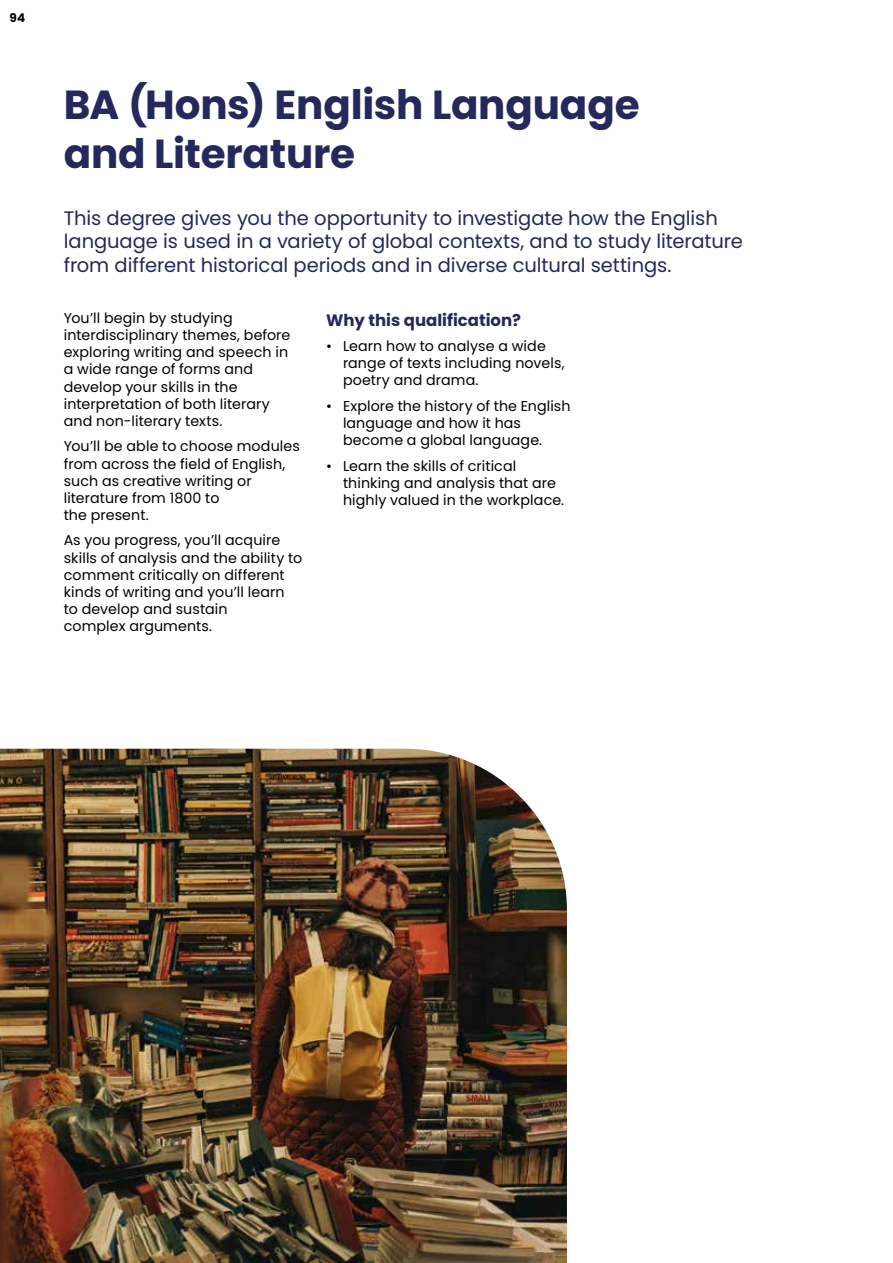
<style>
.page{position:relative;width:893px;height:1263px;background:#fff}
.page>*{position:absolute;margin:0;border:0;box-sizing:border-box;transform-origin:0 0}
.t1{font:700 40.5px/48.6px "Poppins";letter-spacing:-.005em;color:#24285c}
.t2{font:19.5px/23.4px "Poppins";letter-spacing:-.005em;color:#24285c}
.t3{font:700 16.5px "Poppins";color:#24285c}
.t4{font:14.25px/17.1px "Poppins";letter-spacing:.005em;color:#000}
.t5{font:700 12px "Poppins";color:#000}
</style>
<div class="page">
<img style="left:0;top:749px;width:567px;height:514px">
<p class="t5" style="left:10px;top:11px;width:17px">94</p>
<h1 class="t1" style="left:64px;top:81px;width:577px">BA (Hons) English Language and Literature</h1>
<h2 class="t2" style="left:64px;top:207px;width:681px">This degree gives you the opportunity to investigate how the English language is used in a variety of global contexts, and to study literature from different historical periods and in diverse cultural settings.</h2>
<p class="t4" style="left:64px;top:310px;width:228px">You’ll begin by studying interdisciplinary themes, before exploring writing and speech in a wide range of forms and develop your skills in the interpretation of both literary and non-literary texts.</p>
<p class="t4" style="left:64px;top:438px;width:238px">You’ll be able to choose modules from across the field of English, such as creative writing or literature from 1800 to<br>the present.</p>
<p class="t4" style="left:64px;top:532px;width:240px">As you progress, you’ll acquire skills of analysis and the ability to comment critically on different kinds of writing and you’ll learn to develop and sustain<br>complex arguments.</p>
<p class="t3" style="left:326px;top:310px;width:197px">Why this qualification?</p>
<p class="t4" style="left:343px;top:338px;width:223px;text-indent:-17px">• Learn how to analyse a wide range of texts including novels, poetry and drama.</p>
<p class="t4" style="left:343px;top:397px;width:229px;text-indent:-17px">• Explore the history of the English language and how it has become a global language.</p>
<p class="t4" style="left:343px;top:457px;width:223px;text-indent:-17px">• Learn the skills of critical thinking and analysis that are highly valued in the workplace.</p>
</div>
